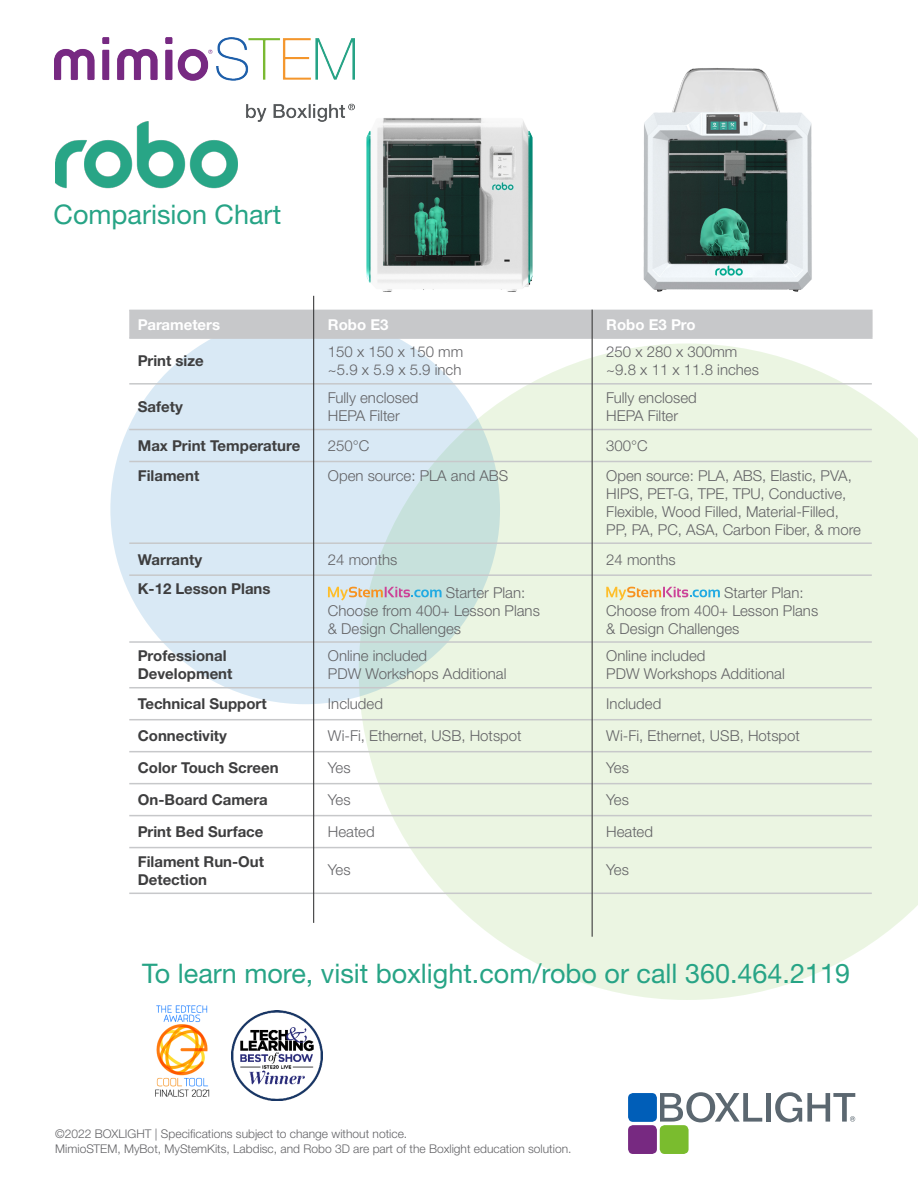
<style>
.page{position:relative;width:918px;height:1188px;background:#fff}
.page>*{position:absolute;margin:0;border:0;box-sizing:border-box;transform-origin:0 0}
.t1{font:27px "Helvetica Neue LTW1 G";color:#27a486}
.Table_content{font:300 15px/18px "Helvetica Neue LTW1 G";color:#636366}
.Table_Content_-_Titl{font:700 15px/18px "Helvetica Neue LTW1 G";color:#3e3e3f}
.Table_content-2{font:700 15px "Helvetica Neue LTW1 G";color:#fff}
.t2{font:300 12px/14.4px "Helvetica Neue LTW1 G";color:#636366}
</style>
<div class="page">
<svg style="left:359px;top:343px;width:559px;height:657px;background:#edf5e5"></svg>
<svg style="left:110px;top:315px;width:390px;height:389px;background:#d5e7f0"></svg>
<svg style="left:660px;top:1092px;width:102px;height:30px"></svg>
<div style="left:766px;top:1093px;width:5px;height:29px;background:#5b6770"></div>
<svg style="left:775px;top:1092px;width:80px;height:30px"></svg>
<div style="left:628px;top:1093px;width:29px;height:29px;background:#005eb8;border-radius:5px"></div>
<div style="left:628px;top:1125px;width:29px;height:29px;background:#772981;border-radius:5px"></div>
<div style="left:660px;top:1125px;width:29px;height:29px;background:#7abc2e;border-radius:5px"></div>
<div style="left:129px;top:310px;width:742px;height:27px;background:#c7c8ca"></div>
<hr style="left:871px;top:311px;width:2px;height:26px;background:#c7c8ca">
<hr style="left:129px;top:337px;width:186px;height:2px;background:#c7c8ca">
<hr style="left:315px;top:337px;width:279px;height:2px;background:#c7c8ca">
<hr style="left:594px;top:337px;width:279px;height:2px;background:#c7c8ca">
<hr style="left:129px;top:383px;width:186px;height:2px;background:#c7c8ca">
<hr style="left:315px;top:383px;width:279px;height:2px;background:#c7c8ca">
<hr style="left:594px;top:383px;width:278px;height:2px;background:#c7c8ca">
<hr style="left:129px;top:429px;width:186px;height:1px;background:#c7c8ca">
<hr style="left:315px;top:429px;width:279px;height:1px;background:#c7c8ca">
<hr style="left:594px;top:429px;width:278px;height:1px;background:#c7c8ca">
<hr style="left:129px;top:461px;width:186px;height:1px;background:#c7c8ca">
<hr style="left:315px;top:461px;width:279px;height:1px;background:#c7c8ca">
<hr style="left:594px;top:461px;width:278px;height:1px;background:#c7c8ca">
<hr style="left:129px;top:542px;width:186px;height:2px;background:#c7c8ca">
<hr style="left:315px;top:542px;width:279px;height:2px;background:#c7c8ca">
<hr style="left:594px;top:542px;width:278px;height:2px;background:#c7c8ca">
<hr style="left:129px;top:574px;width:186px;height:2px;background:#c7c8ca">
<hr style="left:315px;top:574px;width:279px;height:2px;background:#c7c8ca">
<hr style="left:594px;top:574px;width:278px;height:2px;background:#c7c8ca">
<hr style="left:129px;top:641px;width:186px;height:2px;background:#c7c8ca">
<hr style="left:315px;top:641px;width:279px;height:2px;background:#c7c8ca">
<hr style="left:594px;top:641px;width:278px;height:2px;background:#c7c8ca">
<hr style="left:129px;top:687px;width:186px;height:1px;background:#c7c8ca">
<hr style="left:315px;top:687px;width:279px;height:1px;background:#c7c8ca">
<hr style="left:594px;top:687px;width:278px;height:1px;background:#c7c8ca">
<hr style="left:129px;top:719px;width:186px;height:1px;background:#c7c8ca">
<hr style="left:315px;top:719px;width:279px;height:1px;background:#c7c8ca">
<hr style="left:594px;top:719px;width:278px;height:1px;background:#c7c8ca">
<hr style="left:129px;top:751px;width:186px;height:1px;background:#c7c8ca">
<hr style="left:315px;top:751px;width:279px;height:1px;background:#c7c8ca">
<hr style="left:594px;top:751px;width:278px;height:1px;background:#c7c8ca">
<hr style="left:129px;top:783px;width:186px;height:1px;background:#c7c8ca">
<hr style="left:315px;top:783px;width:279px;height:1px;background:#c7c8ca">
<hr style="left:594px;top:783px;width:278px;height:1px;background:#c7c8ca">
<hr style="left:129px;top:815px;width:186px;height:1px;background:#c7c8ca">
<hr style="left:315px;top:815px;width:279px;height:1px;background:#c7c8ca">
<hr style="left:594px;top:815px;width:278px;height:1px;background:#c7c8ca">
<hr style="left:129px;top:847px;width:186px;height:1px;background:#c7c8ca">
<hr style="left:315px;top:847px;width:279px;height:1px;background:#c7c8ca">
<hr style="left:594px;top:847px;width:278px;height:1px;background:#c7c8ca">
<hr style="left:129px;top:893px;width:186px;height:1px;background:#c7c8ca">
<hr style="left:315px;top:893px;width:279px;height:1px;background:#c7c8ca">
<hr style="left:594px;top:893px;width:278px;height:1px;background:#c7c8ca">
<svg style="left:328px;top:587px;width:114px;height:14px;background:#c7c9bf"></svg>
<svg style="left:606px;top:587px;width:114px;height:14px;background:#dcd5be"></svg>
<hr style="left:592px;top:310px;width:1px;height:627px;background:#3e3e3f">
<hr style="left:313px;top:296px;width:1px;height:627px;background:#3e3e3f">
<img style="left:366px;top:118px;width:167px;height:174px">
<img style="left:561px;top:68px;width:312px;height:246px">
<img style="left:232px;top:1010px;width:90px;height:90px">
<img style="left:56px;top:121px;width:182px;height:68px">
<img style="left:155px;top:1005px;width:55px;height:92px">
<img style="left:54px;top:37px;width:300px;height:84px">
<p class="t1" style="left:54px;top:198px;width:229px">Comparision Chart</p>
<p class="Table_content-2" style="left:138px;top:315px;width:84px">Parameters</p>
<p class="Table_content-2" style="left:328px;top:315px;width:62px">Robo E3</p>
<p class="Table_content-2" style="left:606px;top:315px;width:91px">Robo E3 Pro</p>
<p class="Table_Content_-_Titl" style="left:138px;top:351px;width:67px">Print size</p>
<p class="Table_content" style="left:328px;top:343px;width:137px">150 x 150 x 150 mm</p>
<p class="Table_content" style="left:328px;top:361px;width:135px">~5.9 x 5.9 x 5.9 inch</p>
<p class="Table_content" style="left:606px;top:343px;width:133px">250 x 280 x 300mm</p>
<p class="Table_content" style="left:606px;top:361px;width:154px">~9.8 x 11 x 11.8 inches</p>
<p class="Table_Content_-_Titl" style="left:138px;top:397px;width:47px">Safety</p>
<p class="Table_content" style="left:328px;top:389px;width:92px">Fully enclosed</p>
<p class="Table_content" style="left:328px;top:407px;width:73px">HEPA Filter</p>
<p class="Table_content" style="left:606px;top:389px;width:92px">Fully enclosed</p>
<p class="Table_content" style="left:606px;top:407px;width:73px">HEPA Filter</p>
<p class="Table_Content_-_Titl" style="left:138px;top:436px;width:164px">Max Print Temperature</p>
<p class="Table_content" style="left:328px;top:436px;width:43px">250°C</p>
<p class="Table_content" style="left:606px;top:436px;width:43px">300°C</p>
<p class="Table_Content_-_Titl" style="left:138px;top:466px;width:63px">Filament</p>
<p class="Table_content" style="left:328px;top:466px;width:182px">Open source: PLA and ABS</p>
<p class="Table_content" style="left:606px;top:466px;width:256px">Open source: PLA, ABS, Elastic, PVA, HIPS, PET-G, TPE, TPU, Conductive, Flexible, Wood Filled, Material-Filled, PP, PA, PC, ASA, Carbon Fiber, &amp; more</p>
<p class="Table_Content_-_Titl" style="left:138px;top:550px;width:66px">Warranty</p>
<p class="Table_content" style="left:328px;top:550px;width:71px">24 months</p>
<p class="Table_content" style="left:606px;top:550px;width:71px">24 months</p>
<p class="Table_Content_-_Titl" style="left:138px;top:580px;width:134px">K-12 Lesson Plans</p>
<p class="Table_content" style="left:446px;top:583px;width:81px">Starter Plan:</p>
<p class="Table_content" style="left:328px;top:601px;width:213px">Choose from 400+ Lesson Plans &amp; Design Challenges</p>
<p class="Table_content" style="left:724px;top:583px;width:81px">Starter Plan:</p>
<p class="Table_content" style="left:606px;top:601px;width:213px">Choose from 400+ Lesson Plans &amp; Design Challenges</p>
<p class="Table_Content_-_Titl" style="left:138px;top:647px;width:96px">Professional<br>Development</p>
<p class="Table_content" style="left:328px;top:647px;width:101px">Online included</p>
<p class="Table_content" style="left:328px;top:665px;width:180px">PDW Workshops Additional</p>
<p class="Table_content" style="left:606px;top:647px;width:101px">Online included</p>
<p class="Table_content" style="left:606px;top:665px;width:180px">PDW Workshops Additional</p>
<p class="Table_Content_-_Titl" style="left:138px;top:695px;width:131px">Technical Support</p>
<p class="Table_content" style="left:328px;top:695px;width:57px">Included</p>
<p class="Table_content" style="left:606px;top:695px;width:57px">Included</p>
<p class="Table_Content_-_Titl" style="left:138px;top:727px;width:91px">Connectivity</p>
<p class="Table_content" style="left:328px;top:727px;width:195px">Wi-Fi, Ethernet, USB, Hotspot</p>
<p class="Table_content" style="left:606px;top:727px;width:195px">Wi-Fi, Ethernet, USB, Hotspot</p>
<p class="Table_Content_-_Titl" style="left:138px;top:759px;width:142px">Color Touch Screen</p>
<p class="Table_content" style="left:328px;top:759px;width:24px">Yes</p>
<p class="Table_content" style="left:606px;top:759px;width:24px">Yes</p>
<p class="Table_Content_-_Titl" style="left:138px;top:791px;width:132px">On-Board Camera</p>
<p class="Table_content" style="left:328px;top:791px;width:24px">Yes</p>
<p class="Table_content" style="left:606px;top:791px;width:24px">Yes</p>
<p class="Table_Content_-_Titl" style="left:138px;top:823px;width:127px">Print Bed Surface</p>
<p class="Table_content" style="left:328px;top:823px;width:48px">Heated</p>
<p class="Table_content" style="left:606px;top:823px;width:48px">Heated</p>
<p class="Table_Content_-_Titl" style="left:138px;top:852px;width:128px">Filament Run-Out<br>Detection</p>
<p class="Table_content" style="left:328px;top:861px;width:24px">Yes</p>
<p class="Table_content" style="left:606px;top:861px;width:24px">Yes</p>
<p class="t1" style="left:142px;top:957px;width:710px">To learn more, visit boxlight.com/robo or call 360.464.2119</p>
<p class="t2" style="left:55px;top:1127px;width:518px">©2022 BOXLIGHT | Specifications subject to change without notice.<br>MimioSTEM, MyBot, MyStemKits, Labdisc, and Robo 3D are part of the Boxlight education solution.</p>
</div>
